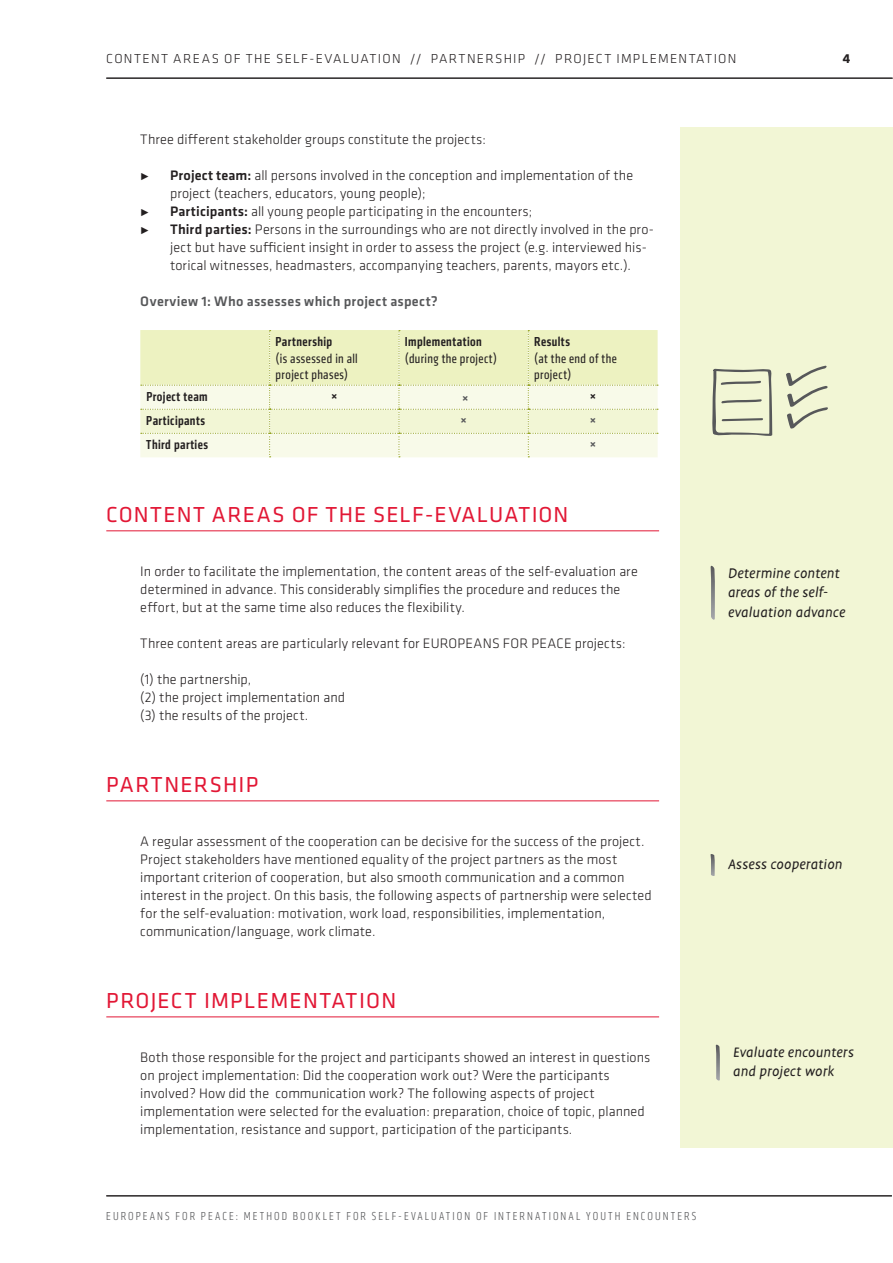
<style>
.page{position:relative;width:893px;height:1263px;background:#fff}
.page>*{position:absolute;margin:0;border:0;box-sizing:border-box;transform-origin:0 0}
.t1{font:22.5px "Klavika";letter-spacing:.06em;color:#e21735}
.t2{font:italic 15.75px/19.5px "Duper OT";letter-spacing:.03em;color:#231f20}
.t3{font:300 14.25px/18px "Klavika";letter-spacing:.005em;color:#231f20}
.t4{font:500 14.25px "Klavika";letter-spacing:.015em;color:#57585a}
.t5{font:condensed 13.5px/16.5px "Klavika";letter-spacing:.035em;color:#231f20}
.t6{font:500 condensed 13.5px "Klavika";letter-spacing:.03em;color:#231f20}
.t7{font:300 13.5px "Klavika";letter-spacing:.09em;color:#231f20}
.t8{font:500 condensed 13.5px "Klavika";color:#57585a}
.t9{font:700 13.5px "Klavika";color:#231f20}
.t10{font:300 condensed 12px "Klavika";letter-spacing:.17em;color:#57585a}
.s1{font-weight:500}
</style>
<div class="page">
<div style="left:680px;top:128px;width:213px;height:1020px;background:#f2f6d5"></div>
<hr style="left:106px;top:78px;width:787px;height:1px;background:#231f20">
<hr style="left:106px;top:531px;width:553px;height:1px;background:#e21735">
<hr style="left:106px;top:801px;width:553px;height:1px;background:#e21735">
<hr style="left:106px;top:1017px;width:553px;height:1px;background:#e21735">
<svg style="left:140px;top:330px;width:518px;height:127px;background:#f1f4d2"></svg>
<hr style="left:106px;top:1195px;width:786px;height:1px;background:#231f20">
<svg style="left:710px;top:854px;width:5px;height:22px"></svg>
<svg style="left:786px;top:365px;width:42px;height:64px"></svg>
<svg style="left:712px;top:369px;width:60px;height:67px"></svg>
<svg style="left:711px;top:566px;width:4px;height:54px"></svg>
<svg style="left:716px;top:1045px;width:4px;height:36px"></svg>
<p class="t7" style="left:106px;top:51px;width:77px">Content areas</p>
<p class="t7" style="left:224px;top:51px;width:225px">of the self-evaluation // Part</p>
<p class="t7" style="left:467px;top:51px;width:19px">ners</p>
<p class="t7" style="left:504px;top:51px;width:93px">hip // Project</p>
<p class="t7" style="left:617px;top:51px;width:9px">imp</p>
<p class="t7" style="left:642px;top:51px;width:18px">leme</p>
<p class="t7" style="left:679px;top:51px;width:18px">ntati</p>
<p class="t7" style="left:718px;top:51px;width:20px">on</p>
<p class="t9" style="left:843px;top:49px;width:9px">4</p>
<p class="t3" style="left:140px;top:130px;width:347px">Three different stakeholder groups constitute the projects:</p>
<p class="t3" style="left:170px;top:166px;width:465px;text-indent:-30px">• <span class="s1">Project team:</span> all persons involved in the conception and implementation of the project (teachers, educators, young people);</p>
<p class="t3" style="left:140px;top:202px;width:393px">• <span class="s1">Participants:</span> all young people participating in the encounters;</p>
<p class="t3" style="left:170px;top:220px;width:485px;text-indent:-30px">• <span class="s1">Third parties:</span> Persons in the surroundings who are not directly involved in the pro&shy;ject but have sufficient insight in order to assess the project (e.g. interviewed his&shy;torical witnesses, headmasters, accompanying teachers, parents, mayors etc.).</p>
<p class="t4" style="left:140px;top:292px;width:299px">Overview 1: Who assesses which project aspect?</p>
<p class="t6" style="left:276px;top:333px;width:58px">Partnership</p>
<p class="t5" style="left:276px;top:350px;width:84px">(is assessed in all project phases)</p>
<p class="t6" style="left:405px;top:333px;width:78px">Implementation</p>
<p class="t5" style="left:405px;top:350px;width:94px">(during the project)</p>
<p class="t6" style="left:534px;top:333px;width:37px">Results</p>
<p class="t5" style="left:534px;top:350px;width:84px">(at the end of the project)</p>
<p class="t6" style="left:146px;top:388px;width:63px">Project team</p>
<p class="t6" style="left:331px;top:388px;width:8px">×</p>
<p class="t8" style="left:462px;top:390px;width:8px">×</p>
<p class="t6" style="left:590px;top:388px;width:8px">×</p>
<p class="t6" style="left:146px;top:412px;width:60px">Participants</p>
<p class="t8" style="left:460px;top:412px;width:8px">×</p>
<p class="t8" style="left:590px;top:412px;width:8px">×</p>
<p class="t6" style="left:146px;top:436px;width:63px">Third parties</p>
<p class="t8" style="left:590px;top:436px;width:8px">×</p>
<h1 class="t1" style="left:106px;top:500px;width:121px">CONTENT AREAS</h1>
<h1 class="t1" style="left:292px;top:500px;width:252px">OF THE SELF-EVALUATION</h1>
<p class="t3" style="left:140px;top:562px;width:499px">In order to facilitate the implementation, the content areas of the self-evaluation are determined in advance. This considerably simplifies the procedure and reduces the effort, but at the same time also reduces the flexibility.</p>
<p class="t3" style="left:140px;top:634px;width:487px">Three content areas are particularly relevant for EU ROPEAN S FO R PEACE projects:</p>
<p class="t3" style="left:140px;top:670px;width:206px">(1) the partnership,<br>(2) the project implementation and (3) the results of the project.</p>
<h1 class="t1" style="left:106px;top:770px;width:73px">PARTNERS</h1>
<h1 class="t1" style="left:223px;top:770px;width:25px">HIP</h1>
<p class="t3" style="left:140px;top:832px;width:513px">A regular assessment of the cooperation can be decisive for the success of the project.<br>Project stakeholders have mentioned equality of the project partners as the most important criterion of cooperation, but also smooth communication and a common interest in the project. On this basis, the following aspects of partnership were selected for the self-evaluation: motivation, work load, responsibilities, implementation, communication/language, work climate.</p>
<h1 class="t1" style="left:106px;top:986px;width:265px">PROJECT IMPLEMENTATION</h1>
<p class="t3" style="left:140px;top:1048px;width:511px">Both those responsible for the project and participants showed an interest in questions on project implementation: Did the cooperation work out? Were the participants involved? How did the communication work? The following aspects of project implementation were selected for the evaluation: preparation, choice of topic, planned implementation, resistance and support, participation of the participants.</p>
<p class="t10" style="left:106px;top:1210px;width:591px">EUROPEANS FOR PEACE: METHOD BOOKLET FOR SELF-EVALUATION OF INTERNATIONAL YOUTH ENCOUNTERS</p>
<p class="t2" style="left:728px;top:564px;width:119px">Determine content areas of the self&shy;evaluation advance</p>
<p class="t2" style="left:728px;top:855px;width:116px">Assess cooperation</p>
<p class="t2" style="left:733px;top:1043px;width:122px">Evaluate encounters and project work</p>
</div>
